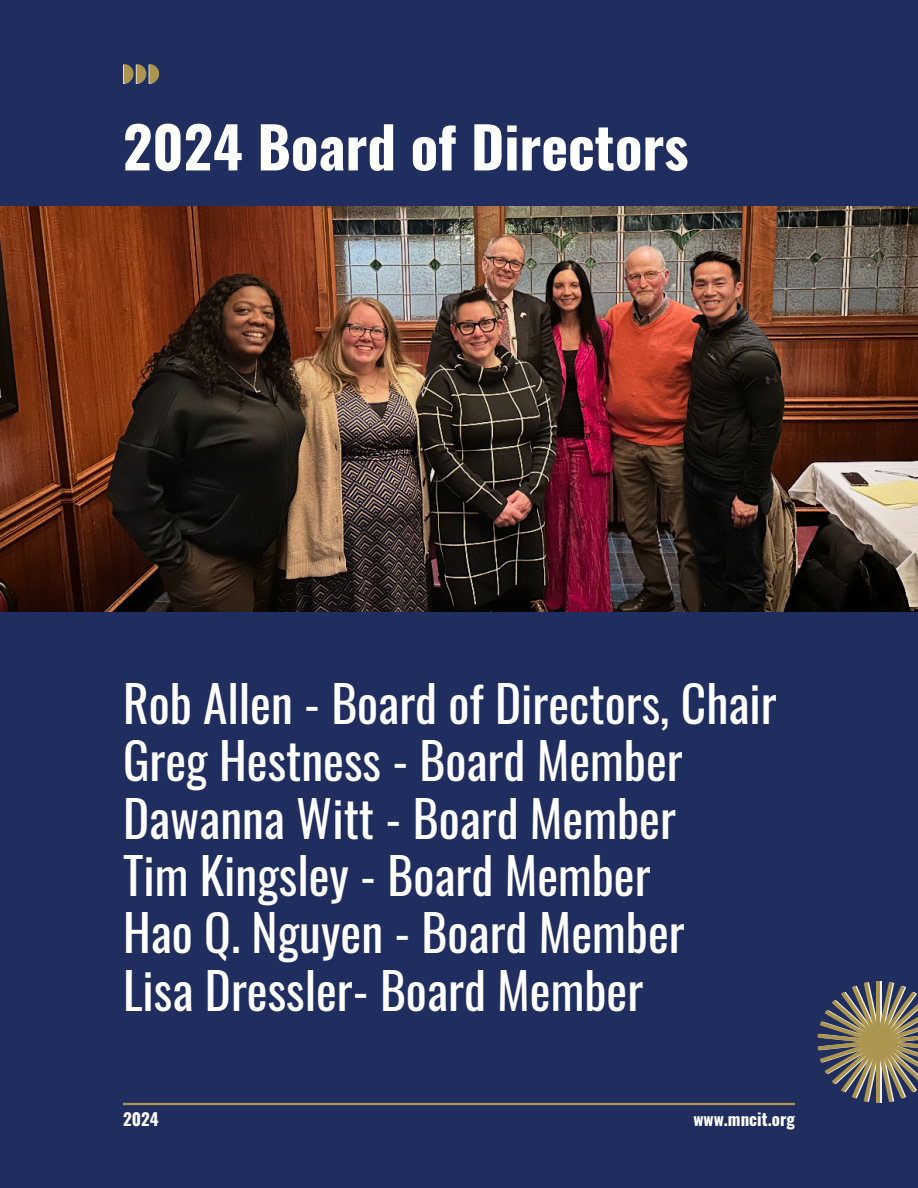
<style>
.page{position:relative;width:918px;height:1188px;background:#202e5f}
.page>*{position:absolute;margin:0;border:0;box-sizing:border-box;transform-origin:0 0}
.t1{font:700 57px "Oswald";color:#fefefd}
.t2{font:49.5px/57.3px "Oswald";color:#fefefd}
.t3{font:700 16.95px "Oswald";color:#fefefd}
</style>
<div class="page">
<hr style="left:123px;top:1103px;width:672px;height:2px;background:#ac964f">
<svg style="left:123px;top:64px;width:36px;height:20px"></svg>
<hr style="left:878px;top:1054px;width:4px;height:49px;background:#f0f0f0">
<hr style="left:878px;top:981px;width:4px;height:49px;background:#f0f0f0">
<hr style="left:876px;top:1054px;width:4px;height:49px;background:#ac964f">
<hr style="left:876px;top:981px;width:4px;height:49px;background:#ac964f">
<svg style="left:818px;top:982px;width:100px;height:120px"></svg>
<img style="left:0;top:206px;width:918px;height:405px">
<p class="t1" style="left:123px;top:102px;width:567px">2024 Board of Directors</p>
<h2 class="t2" style="left:123px;top:673px;width:655px">Rob Allen - Board of Directors, Chair<br>Greg Hestness - Board Member<br>Dawanna Witt - Board Member<br>Tim Kingsley - Board Member<br>Hao Q. Nguyen - Board Member<br>Lisa Dressler- Board Member</h2>
<h1 class="t3" style="left:123px;top:1106px;width:37px">2024</h1>
<p class="t3" style="left:694px;top:1106px;width:103px">www.mncit.org</p>
</div>
